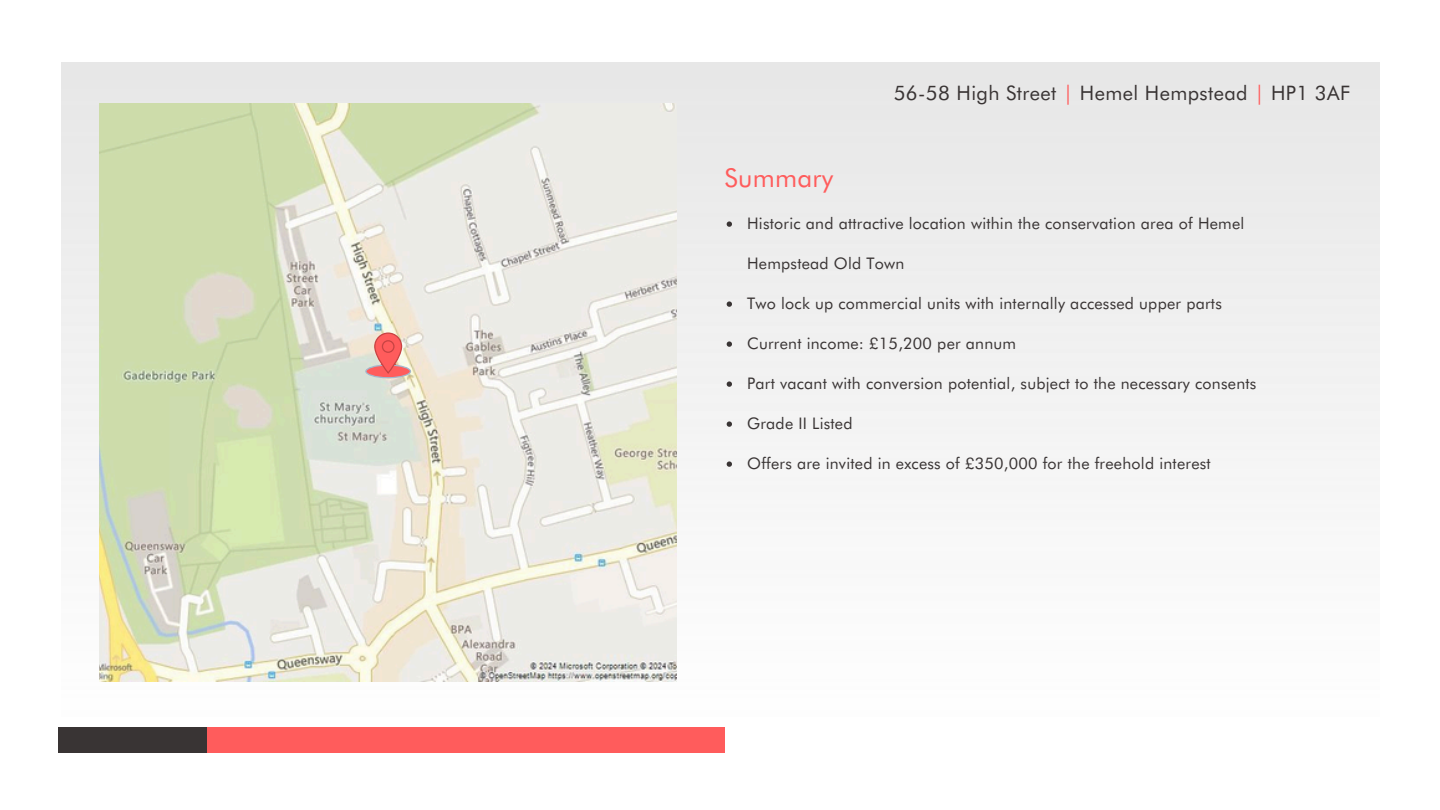
<style>
.page{position:relative;width:1440px;height:810px;background:#fff}
.page>*{position:absolute;margin:0;border:0;box-sizing:border-box;transform-origin:0 0}
.t1{font:26px "Futura BT";letter-spacing:.01em;color:#ff5c5c}
.t2{font:20px "Futura BT";letter-spacing:.02em;color:#393434}
.t3{font:16px "Futura BT";letter-spacing:.015em;color:#393434}
.s1{color:#ff5c5c}
</style>
<div class="page">
<img style="left:61px;top:62px;width:1319px;height:666px">
<div style="left:206px;top:727px;width:518px;height:26px;background:#ff5c5c"></div>
<div style="left:58px;top:727px;width:148px;height:26px;background:#393434"></div>
<img style="left:99px;top:104px;width:578px;height:577px">
<svg style="left:366px;top:365px;width:44px;height:13px"></svg>
<div style="left:365px;top:364px;width:46px;height:14px;border:1px solid #a3b7cc;border-radius:50%"></div>
<svg style="left:374px;top:333px;width:29px;height:42px"></svg>
<div style="left:382px;top:341px;width:12px;height:11px;background:#ff5c5c;border-radius:50%"></div>
<div style="left:382px;top:340px;width:13px;height:13px;border:1px solid #c74343;border-radius:50%"></div>
<svg style="left:727px;top:221px;width:5px;height:6px"></svg>
<svg style="left:727px;top:301px;width:5px;height:6px"></svg>
<svg style="left:727px;top:341px;width:5px;height:6px"></svg>
<svg style="left:727px;top:381px;width:5px;height:6px"></svg>
<svg style="left:727px;top:421px;width:5px;height:6px"></svg>
<svg style="left:727px;top:461px;width:5px;height:6px"></svg>
<h2 class="t2" style="left:894px;top:78px;width:458px">56-58 High Street <span class="s1">|</span> Hemel Hempstead <span class="s1">|</span> HP1 3AF</h2>
<h1 class="t1" style="left:724px;top:159px;width:110px">Summary</h1>
<p class="t3" style="left:747px;top:212px;width:499px">Historic and attractive location within the conservation area of Hemel</p>
<p class="t3" style="left:747px;top:252px;width:159px">Hempstead Old Town</p>
<p class="t3" style="left:747px;top:292px;width:476px">Two lock up commercial units with internally accessed upper parts</p>
<p class="t3" style="left:747px;top:332px;width:270px">Current income: £15,200 per annum</p>
<p class="t3" style="left:747px;top:372px;width:511px">Part vacant with conversion potential, subject to the necessary consents</p>
<p class="t3" style="left:747px;top:412px;width:107px">Grade II Listed</p>
<p class="t3" style="left:747px;top:452px;width:465px">Offers are invited in excess of £350,000 for the freehold interest</p>
</div>
